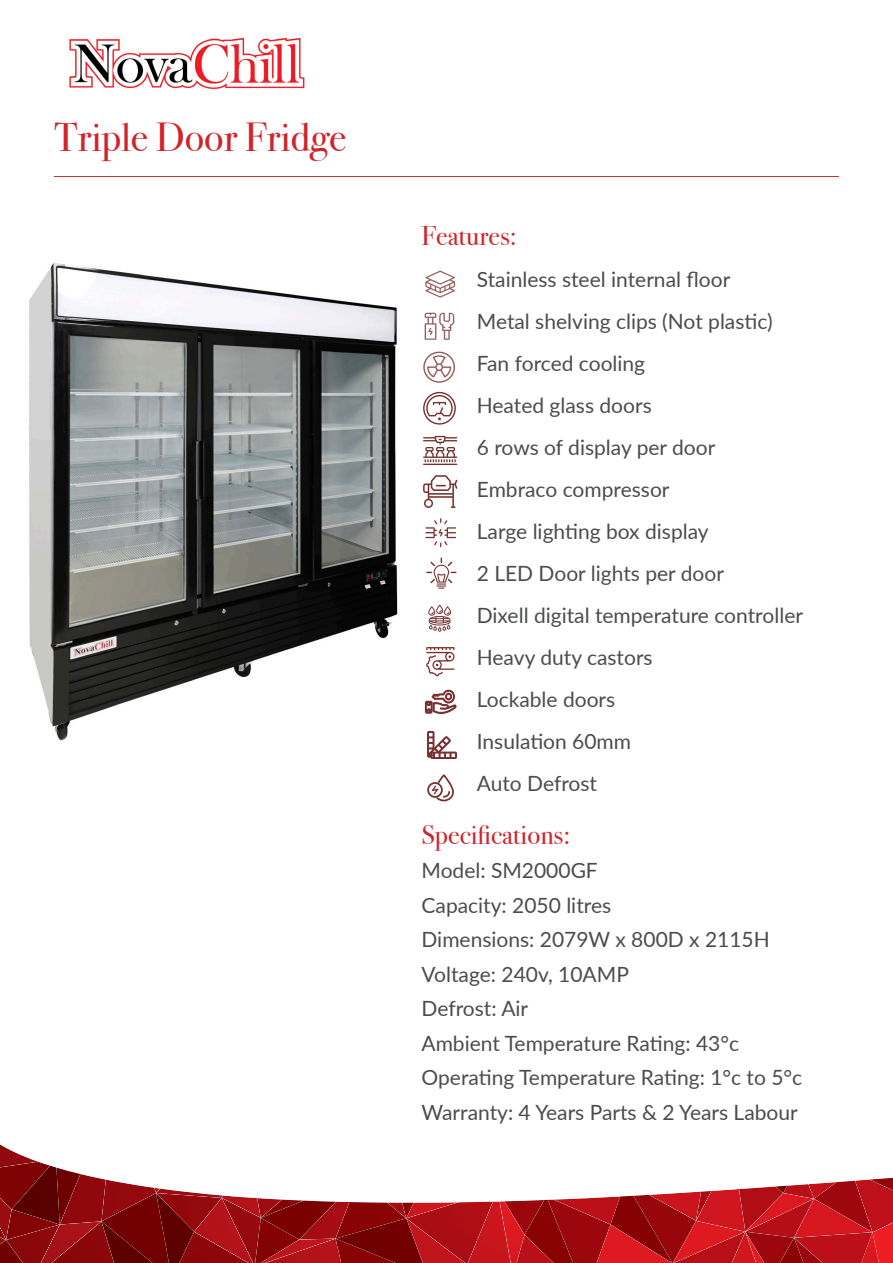
<style>
.page{position:relative;width:893px;height:1263px;background:#fff}
.page>*{position:absolute;margin:0;border:0;box-sizing:border-box;transform-origin:0 0}
.t1{font:40.5px "Bodoni Svty Two OSITCTT";color:#d1232a}
.t2{font:27px "Bodoni Svty Two OSITCTT";color:#d1232a}
.t3{font:21px/42px "Lato";color:#4b4c4d}
</style>
<div class="page">
<img style="left:69px;top:37px;width:236px;height:53px">
<svg style="left:0;top:1144px;width:893px;height:119px"></svg>
<img style="left:29px;top:263px;width:369px;height:478px">
<hr style="left:54px;top:176px;width:785px;height:1px;background:#c33">
<svg style="left:425px;top:271px;width:30px;height:27px"></svg>
<svg style="left:425px;top:313px;width:29px;height:27px"></svg>
<svg style="left:423px;top:352px;width:32px;height:31px"></svg>
<svg style="left:423px;top:392px;width:33px;height:33px"></svg>
<hr style="left:423px;top:464px;width:34px;height:1px;background:#782f2f">
<svg style="left:423px;top:436px;width:34px;height:26px"></svg>
<svg style="left:423px;top:475px;width:34px;height:33px"></svg>
<svg style="left:425px;top:518px;width:31px;height:29px"></svg>
<svg style="left:426px;top:557px;width:30px;height:32px"></svg>
<svg style="left:428px;top:605px;width:23px;height:27px"></svg>
<svg style="left:426px;top:647px;width:28px;height:29px"></svg>
<svg style="left:425px;top:689px;width:31px;height:25px"></svg>
<svg style="left:427px;top:731px;width:30px;height:28px"></svg>
<svg style="left:427px;top:774px;width:27px;height:27px"></svg>
<h1 class="t1" style="left:54px;top:120px;width:294px">Triple Door Fridge</h1>
<p class="t2" style="left:422px;top:220px;width:97px">Features:</p>
<p class="t3" style="left:477px;top:258px;width:328px">Stainless steel internal floor<br>Metal shelving clips (Not plastic)<br>Fan forced cooling<br>Heated glass doors<br>6 rows of display per door<br>Embraco compressor<br>Large lighting box display<br>2 LED Door lights per door<br>Dixell digital temperature controller<br>Heavy duty castors<br>Lockable doors<br>Insulation 60mm<br>Auto Defrost</p>
<p class="t2" style="left:422px;top:819px;width:150px">Specifications:</p>
<p class="t3" style="left:422px;top:855px;width:382px;line-height:34.5px">Model: SM2000GF<br>Capacity: 2050 litres<br>Dimensions: 2079W x 800D x 2115H<br>Voltage: 240v, 10AMP<br>Defrost: Air<br>Ambient Temperature Rating: 43°c<br>Operating Temperature Rating: 1°c to 5°c<br>Warranty: 4 Years Parts &amp; 2 Years Labour</p>
</div>
